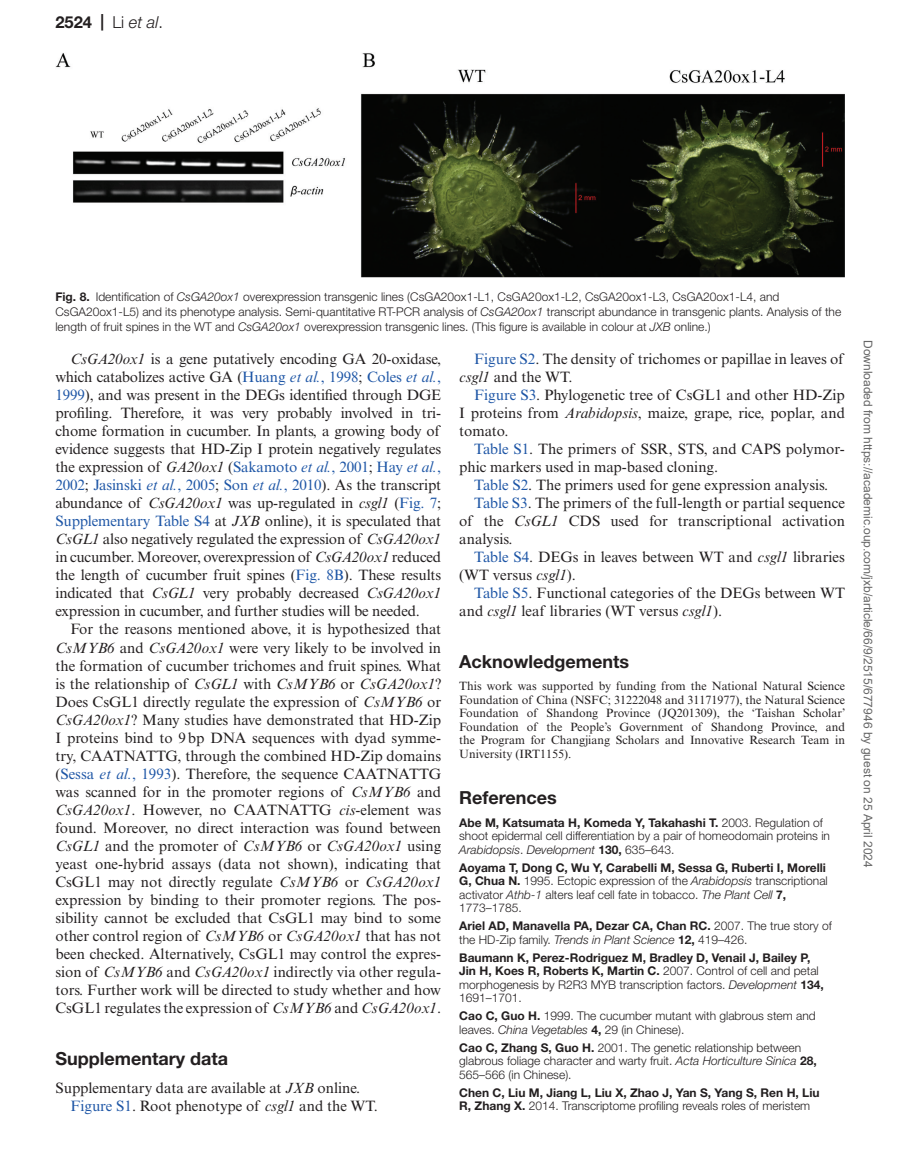
<style>
.page{position:relative;width:897px;height:1165px;background:#fff}
.page>*{position:absolute;margin:0;border:0;box-sizing:border-box;transform-origin:0 0}
.t1{font:700 18px "Helvetica Neue LT Std";color:#231f20}
.t2{font:700 16.5px "Helvetica Neue LT Std";color:#231f20}
.t3{font:15px/18px "Times New Roman MT Std";color:#231f20;text-align:justify}
.t4{font:300 12px/13.5px "Helvetica Neue LT Std";color:#231f20}
.t5{font:12px/13.5px "Times New Roman MT Std";color:#231f20;text-align:justify}
.t6{font:700 12px/13.5px "Helvetica Neue LT Std";color:#231f20}
.t7{font:12px "Arial";color:#666}
.s1{font-weight:300}
.s2{font-weight:300;font-style:italic}
.s3{font-weight:700}
.s4{font-style:italic}
.s5{color:#1e56a6}
.s6{font-style:italic;color:#1e56a6}
</style>
<div class="page">
<img style="left:56px;top:53px;width:788px;height:224px">
<p class="t2" style="left:55px;top:12px;width:109px">2524 | <span class="s1">Li</span> <span class="s2">et al</span><span class="s1">.</span></p>
<p class="t4" style="left:55px;top:289px;width:787px;line-height:15px"><span class="s3">Fig. 8.</span> Identification of <span class="s4">CsGA20ox1</span> overexpression transgenic lines (CsGA20ox1-L1, CsGA20ox1-L2, CsGA20ox1-L3, CsGA20ox1-L4, and<br>CsGA20ox1-L5) and its phenotype analysis. Semi-quantitative RT-PCR analysis of <span class="s4">CsGA20ox1</span> transcript abundance in transgenic plants. Analysis of the length of fruit spines in the WT and <span class="s4">CsGA20ox1</span> overexpression transgenic lines. (This figure is available in colour at <span class="s4">JXB</span> online.)</p>
<p class="t3" style="left:55px;top:350px;width:387px;text-indent:15px"><span class="s4">CsGA20ox1</span> is a gene putatively encoding GA 20-oxidase, which catabolizes active GA (<span class="s5">Huang</span> <span class="s6">et al.</span><span class="s5">, 1998</span>; <span class="s5">Coles</span> <span class="s6">et al.</span><span class="s5">, 1999</span>), and was present in the DEGs identified through DGE profiling. Therefore, it was very probably involved in tri&shy;chome formation in cucumber. In plants, a growing body of evidence suggests that HD-Zip I protein negatively regulates the expression of <span class="s4">GA20ox1</span> (<span class="s5">Sakamoto</span> <span class="s6">et al.</span><span class="s5">, 2001</span>; <span class="s5">Hay</span> <span class="s6">et al.</span><span class="s5">, 2002</span>; <span class="s5">Jasinski</span> <span class="s6">et al.</span><span class="s5">, 2005</span>; <span class="s5">Son</span> <span class="s6">et al.</span><span class="s5">, 2010</span>). As the transcript abundance of <span class="s4">CsGA20ox1</span> was up-regulated in <span class="s4">csgl1</span> (<span class="s5">Fig. 7</span>; <span class="s5">Supplementary Table S4</span> at <span class="s4">JXB</span> online), it is speculated that <span class="s4">CsGL1</span> also negatively regulated the expression of <span class="s4">CsGA20ox1 </span>in cucumber. Moreover, overexpression of <span class="s4">CsGA20ox1</span> reduced the length of cucumber fruit spines (<span class="s5">Fig. 8B</span>). These results indicated that <span class="s4">CsGL1</span> very probably decreased <span class="s4">CsGA20ox1 </span>expression in cucumber, and further studies will be needed.</p>
<p class="t3" style="left:55px;top:620px;width:387px;text-indent:15px">For the reasons mentioned above, it is hypothesized that <span class="s4">CsMYB6</span> and <span class="s4">CsGA20ox1</span> were very likely to be involved in the formation of cucumber trichomes and fruit spines. What is the relationship of <span class="s4">CsGL1</span> with <span class="s4">CsMYB6</span> or <span class="s4">CsGA20ox1</span>?<br>Does CsGL1 directly regulate the expression of <span class="s4">CsMYB6</span> or <span class="s4">CsGA20ox1</span>? Many studies have demonstrated that HD-Zip I proteins bind to 9bp DNA sequences with dyad symme&shy;try, CAATNATTG, through the combined HD-Zip domains (<span class="s5">Sessa</span> <span class="s6">et al.</span><span class="s5">, 1993</span>). Therefore, the sequence CAATNATTG was scanned for in the promoter regions of <span class="s4">CsMYB6</span> and <span class="s4">CsGA20ox1</span>. However, no CAATNATTG <span class="s4">cis</span>-element was found. Moreover, no direct interaction was found between <span class="s4">CsGL1</span> and the promoter of <span class="s4">CsMYB6</span> or <span class="s4">CsGA20ox1</span> using yeast one-hybrid assays (data not shown), indicating that CsGL1 may not directly regulate <span class="s4">CsMYB6</span> or <span class="s4">CsGA20ox1 </span>expression by binding to their promoter regions. The pos&shy;sibility cannot be excluded that CsGL1 may bind to some other control region of <span class="s4">CsMYB6</span> or <span class="s4">CsGA20ox1</span> that has not been checked. Alternatively, CsGL1 may control the expres&shy;sion of <span class="s4">CsMYB6</span> and <span class="s4">CsGA20ox1</span> indirectly via other regula&shy;tors. Further work will be directed to study whether and how CsGL1 regulates the expression of <span class="s4">CsMYB6</span> and <span class="s4">CsGA20ox1</span>.</p>
<p class="t1" style="left:55px;top:1047px;width:174px">Supplementary data</p>
<p class="t3" style="left:70px;top:1078px;width:309px;text-indent:-15px">Supplementary data are available at <span class="s4">JXB</span> online.<br><span class="s5">Figure S1</span>. Root phenotype of <span class="s4">csgl1</span> and the WT.</p>
<p class="t3" style="left:459px;top:350px;width:386px;text-indent:15px"><span class="s5">Figure S2</span>. The density of trichomes or papillae in leaves of <span class="s4">csgl1</span> and the WT.</p>
<p class="t3" style="left:459px;top:386px;width:387px;text-indent:15px"><span class="s5">Figure S3</span>. Phylogenetic tree of CsGL1 and other HD-Zip I proteins from <span class="s4">Arabidopsis</span>, maize, grape, rice, poplar, and tomato.</p>
<p class="t3" style="left:459px;top:440px;width:387px;text-indent:15px"><span class="s5">Table S1</span>. The primers of SSR, STS, and CAPS polymor&shy;phic markers used in map-based cloning.</p>
<p class="t3" style="left:474px;top:476px;width:355px"><span class="s5">Table S2</span>. The primers used for gene expression analysis.</p>
<p class="t3" style="left:474px;top:494px;width:372px"><span class="s5">Table S3</span>. The primers of the full-length or partial sequence</p>
<p class="t3" style="left:459px;top:512px;width:387px">of the <span class="s4">CsGL1</span> CDS used for transcriptional activation</p>
<p class="t3" style="left:459px;top:530px;width:55px">analysis.</p>
<p class="t3" style="left:474px;top:548px;width:372px"><span class="s5">Table S4</span>. DEGs in leaves between WT and <span class="s4">csgl1</span> libraries</p>
<p class="t3" style="left:459px;top:566px;width:118px">(WT versus <span class="s4">csgl1</span>).</p>
<p class="t3" style="left:474px;top:584px;width:372px"><span class="s5">Table S5</span>. Functional categories of the DEGs between WT</p>
<p class="t3" style="left:459px;top:602px;width:264px">and <span class="s4">csgl1</span> leaf libraries (WT versus <span class="s4">csgl1</span>).</p>
<p class="t1" style="left:459px;top:650px;width:171px">Acknowledgements</p>
<p class="t5" style="left:459px;top:679px;width:387px">This work was supported by funding from the National Natural Science Foundation of China (NSFC; 31222048 and 31171977), the Natural Science Foundation of Shandong Province (JQ201309), the ‘Taishan Scholar’ Foundation of the People’s Government of Shandong Province, and the Program for Changjiang Scholars and Innovative Research Team in University (IRT1155).</p>
<p class="t1" style="left:459px;top:786px;width:99px">References</p>
<p class="t4" style="left:459px;top:815px;width:372px"><span class="s3">Abe M, Katsumata H, Komeda Y, Takahashi T.</span> 2003. Regulation of shoot epidermal cell differentiation by a pair of homeodomain proteins in<br><span class="s4">Arabidopsis</span>. <span class="s4">Development</span> <span class="s3">130,</span> 635–643.</p>
<p class="t4" style="left:459px;top:860px;width:370px"><span class="s3">Aoyama T, Dong C, Wu Y, Carabelli M, Sessa G, Ruberti I, Morelli G, Chua N.</span> 1995. Ectopic expression of the <span class="s4">Arabidopsis</span> transcriptional activator <span class="s4">Athb-1</span> alters leaf cell fate in tobacco. <span class="s4">The Plant Cell</span> <span class="s3">7, </span>1773–1785.</p>
<p class="t4" style="left:459px;top:918px;width:374px"><span class="s3">Ariel AD, Manavella PA, Dezar CA, Chan RC.</span> 2007. The true story of the HD-Zip family. <span class="s4">Trends in Plant Science</span> <span class="s3">12,</span> 419–426.</p>
<p class="t6" style="left:459px;top:950px;width:366px">Baumann K, Perez-Rodriguez M, Bradley D, Venail J, Bailey P, Jin H, Koes R, Roberts K, Martin C. <span class="s1">2007. Control of cell and petal morphogenesis by R2R3 MYB transcription factors.</span> <span class="s2">Development</span> 134, <span class="s1">1691–1701.</span></p>
<p class="t4" style="left:459px;top:1008px;width:358px"><span class="s3">Cao C, Guo H.</span> 1999. The cucumber mutant with glabrous stem and leaves. <span class="s4">China Vegetables</span> <span class="s3">4,</span> 29 (in Chinese).</p>
<p class="t4" style="left:459px;top:1040px;width:359px"><span class="s3">Cao C, Zhang S, Guo H.</span> 2001. The genetic relationship between glabrous foliage character and warty fruit. <span class="s4">Acta Horticulture Sinica</span> <span class="s3">28,<br></span>565–566 (in Chinese).</p>
<p class="t6" style="left:459px;top:1085px;width:362px">Chen C, Liu M, Jiang L, Liu X, Zhao J, Yan S, Yang S, Ren H, Liu<br>R, Zhang X. <span class="s1">2014. Transcriptome profiling reveals roles of meristem</span></p>
<p class="t7" style="left:872px;top:340px;width:529px;rotate:90deg">Downloaded from https://academic.oup.com/jxb/article/66/9/2515/677946 by guest on 25 April 2024</p>
</div>
